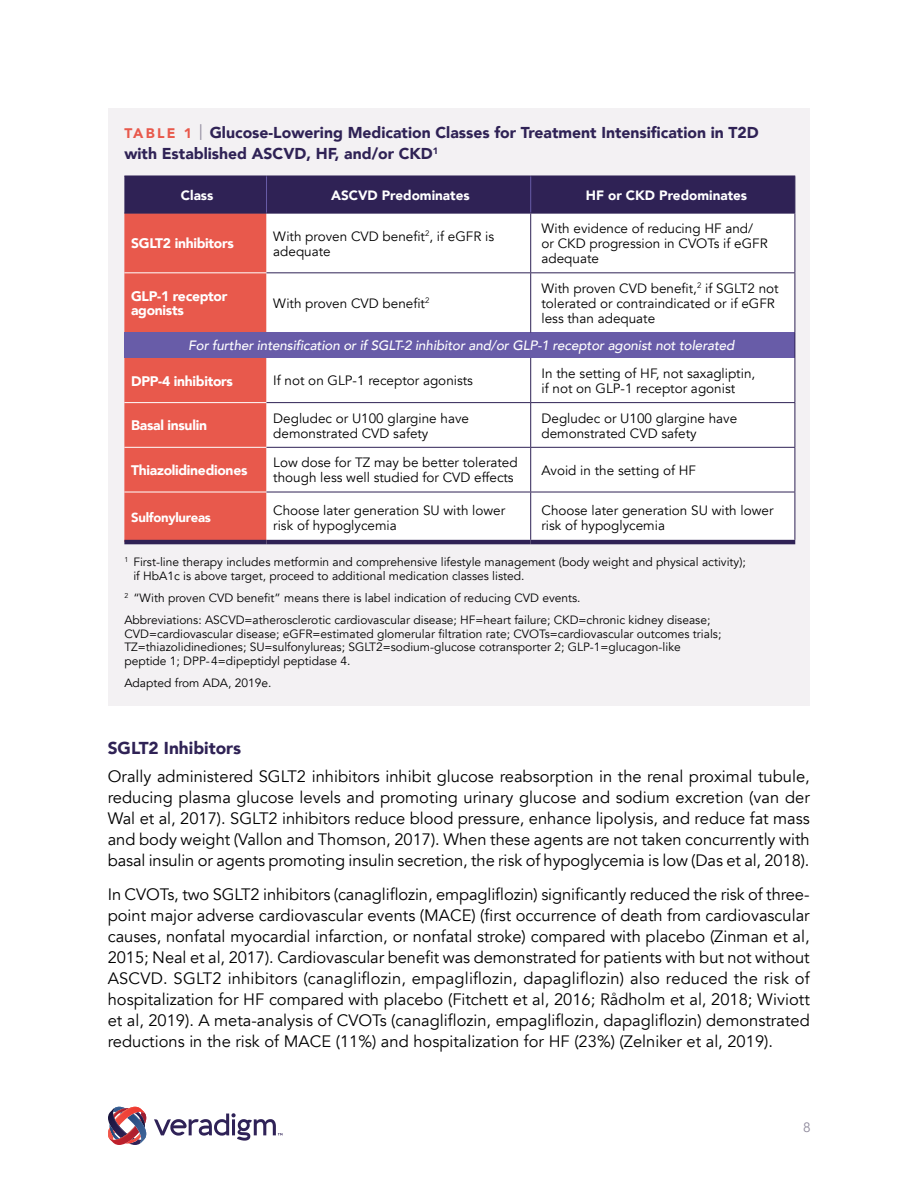
<style>
.page{position:relative;width:918px;height:1188px;background:#fff}
.page>*{position:absolute;margin:0;border:0;box-sizing:border-box;transform-origin:0 0}
.t1{font:900 17.25px "Avenir";color:#2f2255}
.t2{font:16.5px/21px "Avenir";letter-spacing:-.005em;color:#000;text-align:justify}
.t3{font:900 15.75px/21px "Avenir";color:#2f2255}
.t4{font:900 13.8px/15px "Avenir";letter-spacing:-.02em;color:#fff}
.t5{font:13.5px/15px "Avenir";color:#000}
.t6{font:italic 500 13.5px "Avenir";letter-spacing:-.01em;color:#fff}
.t7{font:900 13.5px "Avenir";color:#fff}
.t8{font:13.5px "Avenir";color:#8f8a9c}
.t9{font:900 13.2px "Avenir";letter-spacing:-.02em;color:#fff}
.t10{font:12px/13.5px "Avenir";color:#000}
.s1{font-size:13.8px;color:#e8594c}
.s2{font-weight:400;color:#8f8a9c}
</style>
<div class="page">
<svg style="left:154px;top:1113px;width:128px;height:28px"></svg>
<svg style="left:108px;top:1107px;width:38px;height:38px"></svg>
<div style="left:108px;top:108px;width:702px;height:597px;background:#f3f1f3"></div>
<div style="left:124px;top:177px;width:671px;height:36px;background:#2f2255"></div>
<div style="left:124px;top:214px;width:143px;height:326px;background:#e8594c"></div>
<div style="left:267px;top:214px;width:263px;height:326px;background:#fff"></div>
<div style="left:531px;top:214px;width:264px;height:326px;background:#fff"></div>
<div style="left:124px;top:333px;width:671px;height:25px;background:#685ca8"></div>
<hr style="left:124px;top:176px;width:143px;height:1px;background:#2f2255">
<hr style="left:267px;top:176px;width:264px;height:1px;background:#2f2255">
<hr style="left:531px;top:176px;width:264px;height:1px;background:#2f2255">
<hr style="left:795px;top:176px;width:1px;height:37px;background:#2f2255">
<hr style="left:124px;top:213px;width:143px;height:1px;background:#2f2255">
<hr style="left:795px;top:214px;width:1px;height:58px;background:#2f2255">
<hr style="left:795px;top:273px;width:1px;height:60px;background:#2f2255">
<svg style="left:795px;top:333px;width:1px;height:25px"></svg>
<hr style="left:795px;top:358px;width:1px;height:44px;background:#2f2255">
<hr style="left:795px;top:403px;width:1px;height:44px;background:#2f2255">
<hr style="left:795px;top:448px;width:1px;height:44px;background:#2f2255">
<hr style="left:795px;top:492px;width:1px;height:48px;background:#2f2255">
<hr style="left:124px;top:272px;width:143px;height:1px;background:#fff">
<hr style="left:124px;top:402px;width:143px;height:1px;background:#fff">
<hr style="left:124px;top:447px;width:143px;height:1px;background:#fff">
<hr style="left:124px;top:492px;width:143px;height:1px;background:#fff">
<hr style="left:266px;top:176px;width:1px;height:37px;background:#685ca8">
<hr style="left:530px;top:176px;width:1px;height:37px;background:#685ca8">
<hr style="left:124px;top:540px;width:143px;height:4px;background:#2f2255">
<hr style="left:267px;top:540px;width:264px;height:4px;background:#2f2255">
<hr style="left:531px;top:540px;width:264px;height:4px;background:#2f2255">
<hr style="left:267px;top:402px;width:264px;height:1px;background:#2f2255">
<hr style="left:531px;top:402px;width:264px;height:1px;background:#2f2255">
<hr style="left:267px;top:447px;width:264px;height:1px;background:#2f2255">
<hr style="left:531px;top:447px;width:264px;height:1px;background:#2f2255">
<hr style="left:267px;top:492px;width:264px;height:1px;background:#2f2255">
<hr style="left:531px;top:492px;width:264px;height:1px;background:#2f2255">
<hr style="left:267px;top:213px;width:264px;height:1px;background:#2f2255">
<hr style="left:531px;top:213px;width:264px;height:1px;background:#2f2255">
<hr style="left:267px;top:272px;width:264px;height:1px;background:#2f2255">
<hr style="left:531px;top:272px;width:264px;height:1px;background:#2f2255">
<hr style="left:530px;top:214px;width:1px;height:58px;background:#2f2255">
<hr style="left:530px;top:273px;width:1px;height:60px;background:#2f2255">
<hr style="left:530px;top:358px;width:1px;height:44px;background:#2f2255">
<hr style="left:530px;top:403px;width:1px;height:44px;background:#2f2255">
<hr style="left:530px;top:448px;width:1px;height:44px;background:#2f2255">
<hr style="left:530px;top:492px;width:1px;height:48px;background:#2f2255">
<p class="t3" style="left:124px;top:121px;width:636px"><span class="s1">TA B L E 1</span> <span class="s2">|</span> Glucose-Lowering Medication Classes for Treatment Intensification in T2D with Established ASCVD, HF, and/or CKD<sup>1</sup></p>
<p class="t7" style="left:181px;top:184px;width:34px">Class</p>
<p class="t7" style="left:331px;top:184px;width:140px">ASCVD Predominates</p>
<p class="t7" style="left:586px;top:184px;width:163px">HF or CKD Predominates</p>
<p class="t4" style="left:131px;top:236px;width:104px">SGLT2 inhibitors</p>
<p class="t5" style="left:273px;top:229px;width:222px">With proven CVD benefit<sup>2</sup>, if eGFR is adequate</p>
<p class="t5" style="left:542px;top:221px;width:228px">With evidence of reducing HF and/ or CKD progression in CVOTs if eGFR adequate</p>
<p class="t4" style="left:131px;top:288px;width:98px">GLP-1 receptor agonists</p>
<p class="t5" style="left:273px;top:296px;width:158px">With proven CVD benefit<sup>2</sup></p>
<p class="t5" style="left:542px;top:281px;width:239px">With proven CVD benefit,<sup>2</sup> if SGLT2 not tolerated or contraindicated or if eGFR less than adequate</p>
<p class="t6" style="left:188px;top:338px;width:548px">For further intensification or if SGLT-2 inhibitor and/or GLP-1 receptor agonist not tolerated</p>
<p class="t4" style="left:131px;top:373px;width:103px">DPP-4 inhibitors</p>
<p class="t5" style="left:273px;top:373px;width:201px">If not on GLP-1 receptor agonists</p>
<p class="t5" style="left:542px;top:366px;width:215px">In the setting of HF, not saxagliptin, if not on GLP-1 receptor agonist</p>
<p class="t4" style="left:131px;top:418px;width:77px">Basal insulin</p>
<p class="t5" style="left:273px;top:411px;width:197px">Degludec or U100 glargine have demonstrated CVD safety</p>
<p class="t5" style="left:542px;top:411px;width:197px">Degludec or U100 glargine have demonstrated CVD safety</p>
<p class="t4" style="left:131px;top:462px;width:118px">Thiazolidinediones</p>
<p class="t5" style="left:273px;top:455px;width:246px">Low dose for TZ may be better tolerated though less well studied for CVD effects</p>
<p class="t5" style="left:542px;top:463px;width:156px">Avoid in the setting of HF</p>
<p class="t9" style="left:131px;top:506px;width:81px">Sulfonylureas</p>
<p class="t5" style="left:273px;top:503px;width:233px">Choose later generation SU with lower risk of hypoglycemia</p>
<p class="t5" style="left:542px;top:503px;width:233px">Choose later generation SU with lower risk of hypoglycemia</p>
<p class="t10" style="left:133px;top:556px;width:614px;text-indent:-9px"><sup>1</sup> First-line therapy includes metformin and comprehensive lifestyle management (body weight and physical activity); if HbA1c is above target, proceed to additional medication classes listed.</p>
<p class="t10" style="left:124px;top:587px;width:588px;line-height:22.2px"><sup>2</sup> “With proven CVD benefit” means there is label indication of reducing CVD events.<br>Abbreviations: ASCVD=atherosclerotic cardiovascular disease; HF=heart failure; CKD=chronic kidney disease;</p>
<p class="t10" style="left:124px;top:627px;width:599px">CVD=cardiovascular disease; eGFR=estimated glomerular filtration rate; CVOTs=cardiovascular outcomes trials;<br>TZ=thiazolidinediones; SU=sulfonylureas; SGLT2=sodium-glucose cotransporter 2; GLP-1=glucagon-like peptide 1; DPP-4=dipeptidyl peptidase 4.</p>
<p class="t10" style="left:124px;top:676px;width:149px">Adapted from ADA, 2019e.</p>
<p class="t1" style="left:108px;top:733px;width:135px">SGLT2 Inhibitors</p>
<p class="t2" style="left:108px;top:766px;width:704px">Orally administered SGLT2 inhibitors inhibit glucose reabsorption in the renal proximal tubule, reducing plasma glucose levels and promoting urinary glucose and sodium excretion (van der Wal et al, 2017). SGLT2 inhibitors reduce blood pressure, enhance lipolysis, and reduce fat mass and body weight (Vallon and Thomson, 2017). When these agents are not taken concurrently with basal insulin or agents promoting insulin secretion, the risk of hypoglycemia is low (Das et al, 2018).</p>
<p class="t2" style="left:108px;top:884px;width:704px">In CVOTs, two SGLT2 inhibitors (canagliflozin, empagliflozin) significantly reduced the risk of three&shy;point major adverse cardiovascular events (MACE) (first occurrence of death from cardiovascular causes, nonfatal myocardial infarction, or nonfatal stroke) compared with placebo (Zinman et al, 2015; Neal et al, 2017). Cardiovascular benefit was demonstrated for patients with but not without ASCVD. SGLT2 inhibitors (canagliflozin, empagliflozin, dapagliflozin) also reduced the risk of hospitalization for HF compared with placebo (Fitchett et al, 2016; Rådholm et al, 2018; Wiviott et al, 2019). A meta-analysis of CVOTs (canagliflozin, empagliflozin, dapagliflozin) demonstrated reductions in the risk of MACE (11%) and hospitalization for HF (23%) (Zelniker et al, 2019).</p>
<p class="t8" style="left:803px;top:1120px;width:9px">8</p>
</div>
